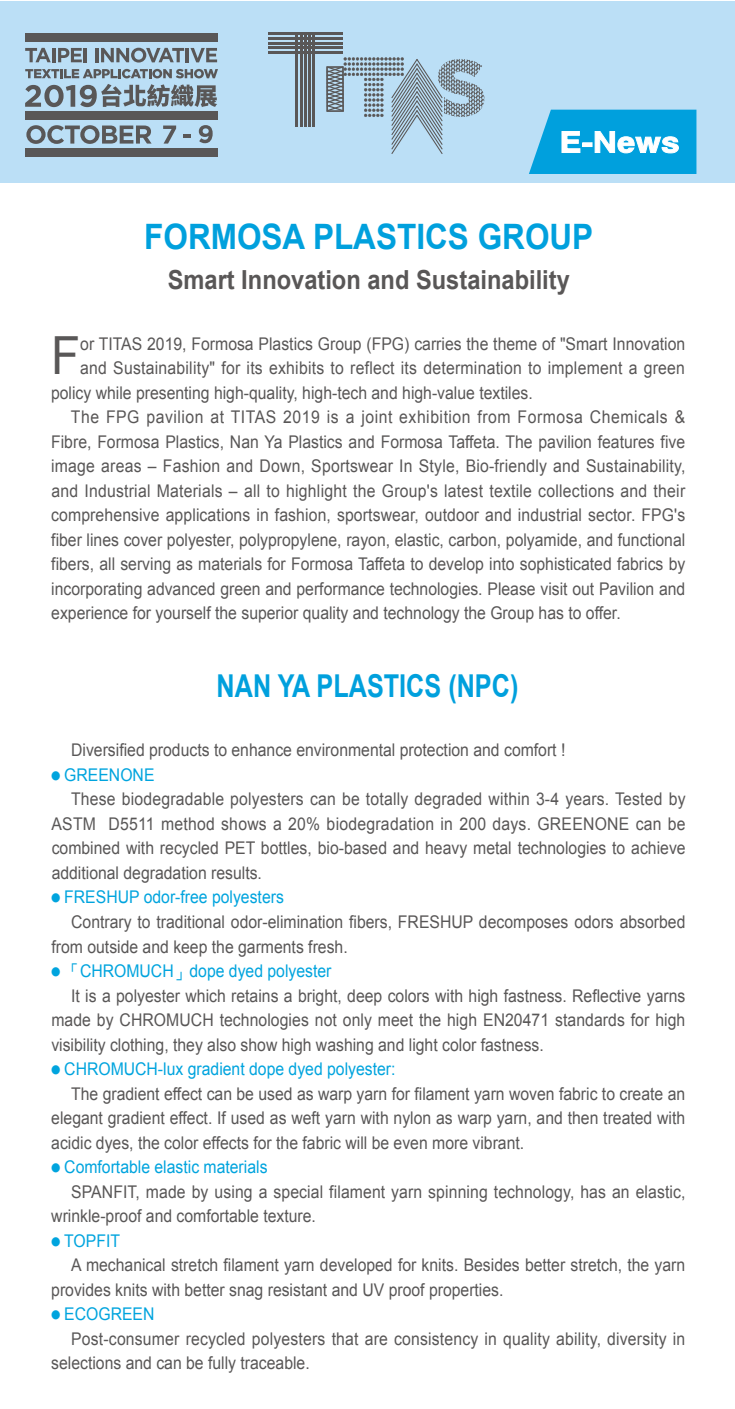
<style>
.page{position:relative;width:735px;height:1409px;background:#fff}
.page>*{position:absolute;margin:0;border:0;box-sizing:border-box;transform-origin:0 0}
.t1{font:52.5px "Arial";color:#595757;scale:.9 1}
.t2{font:700 35px "Arial";color:#00a0dd;scale:.9 1}
.t3{font:700 31.5px "Arial";color:#00a0dd;scale:.8 1}
.t4{font:700 26.25px "Arial";color:#595757;scale:.9 1}
.t5{font:17.5px "Arial";color:#595757;scale:.9 1}
.t6{font:17.5px "Arial";color:#00a4de;scale:.9 1}
.t7{font:17.5px "Arial";letter-spacing:.035em;color:#595757;scale:.9 1}
.s1{font-family:"DF Hei Md HKP BF";font-size:10.5px}
.s2{font-family:"DF Hei Md HKP BF"}
</style>
<div class="page">
<div style="left:0;top:1px;width:734px;height:182px;background:#bbdff6"></div>
<svg style="left:25px;top:48px;width:26px;height:14px"></svg>
<hr style="left:52px;top:48px;width:3px;height:14px;background:#595757">
<svg style="left:58px;top:48px;width:24px;height:14px"></svg>
<hr style="left:84px;top:48px;width:3px;height:14px;background:#595757">
<hr style="left:95px;top:48px;width:3px;height:14px;background:#595757">
<svg style="left:101px;top:48px;width:83px;height:15px"></svg>
<hr style="left:186px;top:48px;width:3px;height:14px;background:#595757">
<svg style="left:190px;top:48px;width:27px;height:14px"></svg>
<svg style="left:25px;top:69px;width:193px;height:9px"></svg>
<div style="left:25px;top:112px;width:192px;height:8px;background:#595757"></div>
<div style="left:25px;top:149px;width:192px;height:8px;background:#595757"></div>
<div style="left:25px;top:34px;width:192px;height:8px;background:#595757"></div>
<svg style="left:26px;top:125px;width:125px;height:19px"></svg>
<svg style="left:183px;top:134px;width:8px;height:3px"></svg>
<svg style="left:163px;top:125px;width:13px;height:19px"></svg>
<svg style="left:199px;top:125px;width:13px;height:18px"></svg>
<svg style="left:25px;top:84px;width:192px;height:23px"></svg>
<hr style="left:295px;top:33px;width:3px;height:94px;background:#595757">
<hr style="left:300px;top:33px;width:2px;height:94px;background:#595757">
<hr style="left:304px;top:33px;width:2px;height:94px;background:#595757">
<hr style="left:308px;top:33px;width:2px;height:94px;background:#595757">
<hr style="left:312px;top:33px;width:3px;height:94px;background:#595757">
<hr style="left:268px;top:52px;width:74px;height:2px;background:#595757">
<hr style="left:268px;top:47px;width:74px;height:2px;background:#595757">
<hr style="left:268px;top:42px;width:74px;height:2px;background:#595757">
<hr style="left:268px;top:37px;width:74px;height:2px;background:#595757">
<hr style="left:268px;top:32px;width:74px;height:3px;background:#595757">
<svg style="left:326px;top:57px;width:158px;height:97px"></svg>
<svg style="left:529px;top:110px;width:167px;height:64px;background:#2db0e2"></svg>
<h2 class="t2" style="left:144px;top:213px;width:500px">FORMOSA PLASTICS GROUP</h2>
<h3 class="t4" style="left:168px;top:262px;width:448px">Smart Innovation and Sustainability</h3>
<h1 class="t1" style="left:51px;top:321px;width:34px">F</h1>
<p class="t5" style="left:80px;top:332px;width:673px">or TITAS 2019, Formosa Plastics Group (FPG) carries the theme of "Smart Innovation</p>
<p class="t5" style="left:80px;top:356px;width:673px">and Sustainability" for its exhibits to reflect its determination to implement a green</p>
<p class="t5" style="left:51px;top:381px;width:536px">policy while presenting high-quality, high-tech and high-value textiles.</p>
<p class="t7" style="left:71px;top:405px;width:683px">The FPG pavilion at TITAS 2019 is a joint exhibition from Formosa Chemicals &amp;</p>
<p class="t5" style="left:51px;top:430px;width:705px">Fibre, Formosa Plastics, Nan Ya Plastics and Formosa Taffeta. The pavilion features five</p>
<p class="t5" style="left:51px;top:454px;width:705px">image areas – Fashion and Down, Sportswear In Style, Bio-friendly and Sustainability,</p>
<p class="t5" style="left:51px;top:479px;width:705px">and Industrial Materials – all to highlight the Group's latest textile collections and their</p>
<p class="t5" style="left:51px;top:503px;width:705px">comprehensive applications in fashion, sportswear, outdoor and industrial sector. FPG's</p>
<p class="t5" style="left:51px;top:528px;width:705px">fiber lines cover polyester, polypropylene, rayon, elastic, carbon, polyamide, and functional</p>
<p class="t5" style="left:51px;top:552px;width:705px">fibers, all serving as materials for Formosa Taffeta to develop into sophisticated fabrics by</p>
<p class="t5" style="left:51px;top:577px;width:705px">incorporating advanced green and performance technologies. Please visit out Pavilion and</p>
<p class="t5" style="left:51px;top:601px;width:634px">experience for yourself the superior quality and technology the Group has to offer.</p>
<h3 class="t3" style="left:216px;top:664px;width:378px">NAN YA PLASTICS (NPC)</h3>
<p class="t5" style="left:71px;top:738px;width:550px">Diversified products to enhance environmental protection and comfort !</p>
<p class="t6" style="left:51px;top:763px;width:116px"><span class="s1">●</span> GREENONE</p>
<p class="t5" style="left:71px;top:787px;width:683px">These biodegradable polyesters can be totally degraded within 3-4 years. Tested by</p>
<p class="t5" style="left:52px;top:812px;width:705px">ASTM D5511 method shows a 20% biodegradation in 200 days. GREENONE can be</p>
<p class="t5" style="left:52px;top:836px;width:705px">combined with recycled PET bottles, bio-based and heavy metal technologies to achieve</p>
<p class="t5" style="left:52px;top:861px;width:235px">additional degradation results.</p>
<p class="t6" style="left:51px;top:885px;width:260px"><span class="s1">●</span> FRESHUP odor-free polyesters</p>
<p class="t5" style="left:71px;top:910px;width:683px">Contrary to traditional odor-elimination fibers, FRESHUP decomposes odors absorbed</p>
<p class="t5" style="left:51px;top:934px;width:330px">from outside and keep the garments fresh.</p>
<p class="t6" style="left:51px;top:959px;width:312px"><span class="s1">●</span> <span class="s2">「</span>CHROMUCH<span class="s2">」</span>dope dyed polyester</p>
<p class="t5" style="left:71px;top:983px;width:683px">It is a polyester which retains a bright, deep colors with high fastness. Reflective yarns</p>
<p class="t5" style="left:51px;top:1008px;width:705px">made by CHROMUCH technologies not only meet the high EN20471 standards for high</p>
<p class="t5" style="left:51px;top:1032px;width:548px">visibility clothing, they also show high washing and light color fastness.</p>
<p class="t6" style="left:51px;top:1057px;width:384px"><span class="s1">●</span> CHROMUCH-lux gradient dope dyed polyester:</p>
<p class="t5" style="left:71px;top:1081px;width:683px">The gradient effect can be used as warp yarn for filament yarn woven fabric to create an</p>
<p class="t5" style="left:51px;top:1106px;width:705px">elegant gradient effect. If used as weft yarn with nylon as warp yarn, and then treated with</p>
<p class="t5" style="left:51px;top:1130px;width:526px">acidic dyes, the color effects for the fabric will be even more vibrant.</p>
<p class="t6" style="left:51px;top:1155px;width:241px"><span class="s1">●</span> Comfortable elastic materials</p>
<p class="t5" style="left:71px;top:1179px;width:683px">SPANFIT, made by using a special filament yarn spinning technology, has an elastic,</p>
<p class="t5" style="left:51px;top:1204px;width:295px">wrinkle-proof and comfortable texture.</p>
<p class="t6" style="left:51px;top:1228px;width:78px"><span class="s1">●</span> TOPFIT</p>
<p class="t5" style="left:71px;top:1253px;width:683px">A mechanical stretch filament yarn developed for knits. Besides better stretch, the yarn</p>
<p class="t5" style="left:51px;top:1277px;width:503px">provides knits with better snag resistant and UV proof properties.</p>
<p class="t6" style="left:51px;top:1302px;width:116px"><span class="s1">●</span> ECOGREEN</p>
<p class="t5" style="left:71px;top:1326px;width:683px">Post-consumer recycled polyesters that are consistency in quality ability, diversity in</p>
<p class="t5" style="left:51px;top:1351px;width:288px">selections and can be fully traceable.</p>
</div>
